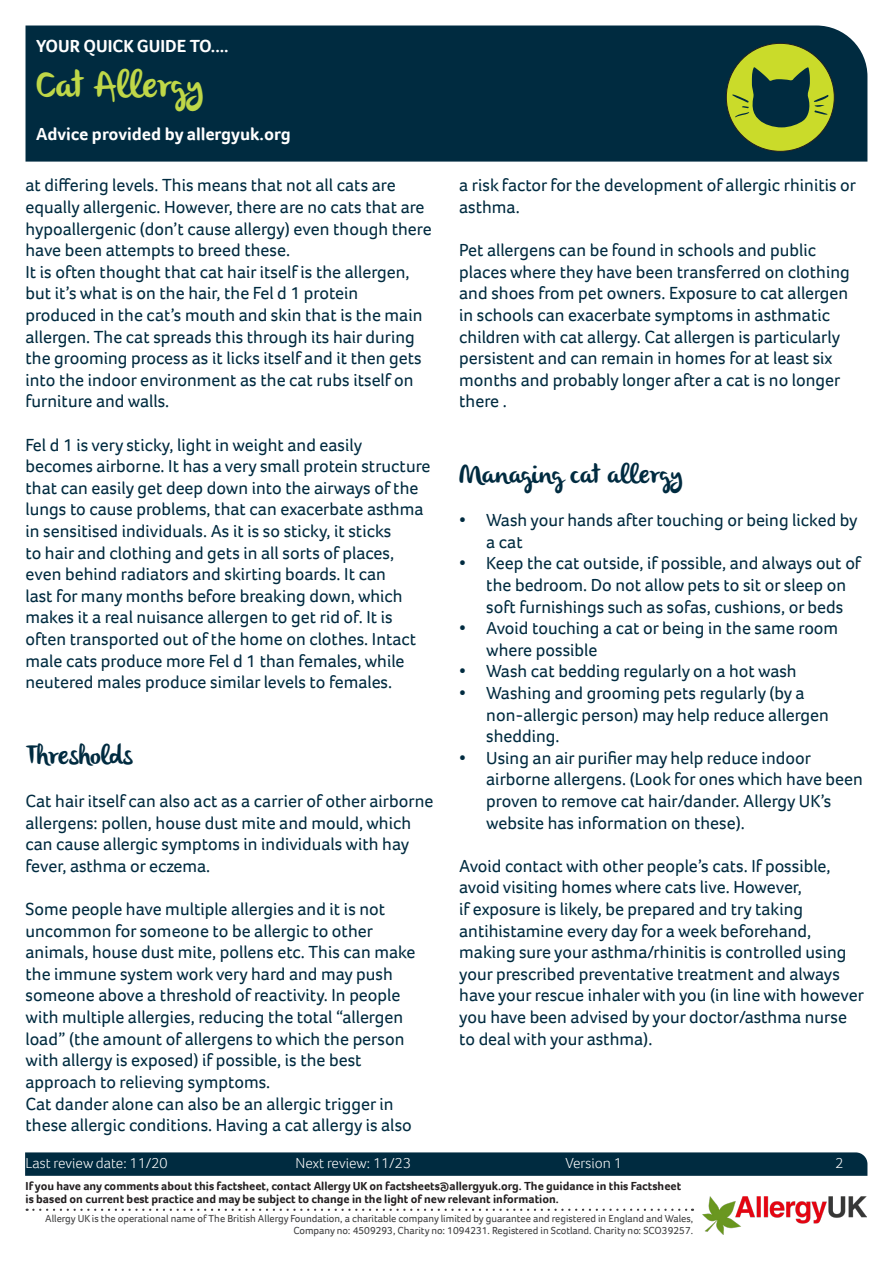
<style>
.page{position:relative;width:893px;height:1263px;background:#fff}
.page>*{position:absolute;margin:0;border:0;box-sizing:border-box;transform-origin:0 0}
.t1{font:37.5px "Olivier 2016";color:#bfd748}
.Paragraph_Style_1{font:27px "Olivier 2016";color:#002b40}
.Paragraph_Style_1-2{font:18px/21.6px "Foco";color:#002b40}
.t2{font:700 18px "Foco";color:#fff}
.t3{font:300 15px "Foco";color:#fff}
.t4{font:700 12px "Foco";color:#231f20}
.t5{font:10.5px "Foco";color:#3e3e3f}
</style>
<div class="page">
<div style="left:26px;top:26px;width:841px;height:136px;background:#002b40"></div>
<svg style="left:25px;top:1152px;width:842px;height:24px;background:#063045"></svg>
<svg style="left:27px;top:1208px;width:666px;height:3px"></svg>
<img style="left:702px;top:1196px;width:164px;height:39px">
<div style="left:726px;top:43px;width:108px;height:108px;background:#cadb2a;border-radius:50%"></div>
<svg style="left:732px;top:67px;width:97px;height:60px"></svg>
<p class="t2" style="left:36px;top:34px;width:194px">YOUR QUICK GUIDE TO....</p>
<p class="t1" style="left:36px;top:64px;width:169px">Cat Allergy</p>
<p class="t2" style="left:36px;top:122px;width:256px">Advice provided by allergyuk.org</p>
<p class="Paragraph_Style_1-2" style="left:26px;top:174px;width:408px">at differing levels. This means that not all cats are equally allergenic. However, there are no cats that are hypoallergenic (don’t cause allergy) even though there have been attempts to breed these.</p>
<p class="Paragraph_Style_1-2" style="left:26px;top:261px;width:398px">It is often thought that cat hair itself is the allergen, but it’s what is on the hair, the Fel d 1 protein produced in the cat’s mouth and skin that is the main allergen. The cat spreads this through its hair during the grooming process as it licks itself and it then gets into the indoor environment as the cat rubs itself on furniture and walls.</p>
<p class="Paragraph_Style_1-2" style="left:26px;top:433px;width:406px">Fel d 1 is very sticky, light in weight and easily becomes airborne. It has a very small protein structure that can easily get deep down into the airways of the lungs to cause problems, that can exacerbate asthma in sensitised individuals. As it is so sticky, it sticks<br>to hair and clothing and gets in all sorts of places, even behind radiators and skirting boards. It can<br>last for many months before breaking down, which makes it a real nuisance allergen to get rid of. It is often transported out of the home on clothes. Intact male cats produce more Fel d 1 than females, while neutered males produce similar levels to females.</p>
<p class="Paragraph_Style_1" style="left:26px;top:740px;width:109px">Thresholds</p>
<p class="Paragraph_Style_1-2" style="left:26px;top:790px;width:409px">Cat hair itself can also act as a carrier of other airborne allergens: pollen, house dust mite and mould, which can cause allergic symptoms in individuals with hay fever, asthma or eczema.</p>
<p class="Paragraph_Style_1-2" style="left:26px;top:898px;width:391px">Some people have multiple allergies and it is not uncommon for someone to be allergic to other animals, house dust mite, pollens etc. This can make the immune system work very hard and may push someone above a threshold of reactivity. In people with multiple allergies, reducing the total “allergen load” (the amount of allergens to which the person with allergy is exposed) if possible, is the best approach to relieving symptoms.</p>
<p class="Paragraph_Style_1-2" style="left:26px;top:1092px;width:388px">Cat dander alone can also be an allergic trigger in these allergic conditions. Having a cat allergy is also</p>
<p class="Paragraph_Style_1-2" style="left:459px;top:174px;width:398px">a risk factor for the development of allergic rhinitis or asthma.</p>
<p class="Paragraph_Style_1-2" style="left:459px;top:239px;width:392px">Pet allergens can be found in schools and public places where they have been transferred on clothing and shoes from pet owners. Exposure to cat allergen in schools can exacerbate symptoms in asthmatic children with cat allergy. Cat allergen is particularly persistent and can remain in homes for at least six months and probably longer after a cat is no longer there .</p>
<p class="Paragraph_Style_1" style="left:459px;top:459px;width:225px">Managing cat allergy</p>
<p class="Paragraph_Style_1-2" style="left:486px;top:509px;width:373px;text-indent:-27px">• Wash your hands after touching or being licked by a cat</p>
<p class="Paragraph_Style_1-2" style="left:486px;top:552px;width:376px;text-indent:-27px">• Keep the cat outside, if possible, and always out of the bedroom. Do not allow pets to sit or sleep on soft furnishings such as sofas, cushions, or beds</p>
<p class="Paragraph_Style_1-2" style="left:486px;top:617px;width:354px;text-indent:-27px">• Avoid touching a cat or being in the same room where possible</p>
<p class="Paragraph_Style_1-2" style="left:459px;top:660px;width:339px">• Wash cat bedding regularly on a hot wash</p>
<p class="Paragraph_Style_1-2" style="left:486px;top:682px;width:344px;text-indent:-27px">• Washing and grooming pets regularly (by a non-allergic person) may help reduce allergen shedding.</p>
<p class="Paragraph_Style_1-2" style="left:486px;top:747px;width:378px;text-indent:-27px">• Using an air purifier may help reduce indoor airborne allergens. (Look for ones which have been proven to remove cat hair/dander. Allergy UK’s website has information on these).</p>
<p class="Paragraph_Style_1-2" style="left:459px;top:855px;width:406px">Avoid contact with other people’s cats. If possible, avoid visiting homes where cats live. However,<br>if exposure is likely, be prepared and try taking antihistamine every day for a week beforehand, making sure your asthma/rhinitis is controlled using your prescribed preventative treatment and always have your rescue inhaler with you (in line with however you have been advised by your doctor/asthma nurse to deal with your asthma).</p>
<p class="t3" style="left:26px;top:1153px;width:144px">Last review date: 11/20</p>
<p class="t3" style="left:296px;top:1153px;width:117px">Next review: 11/23</p>
<p class="t3" style="left:566px;top:1153px;width:58px">Version 1</p>
<p class="t3" style="left:836px;top:1153px;width:10px">2</p>
<p class="t4" style="left:26px;top:1178px;width:657px">If you have any comments about this factsheet, contact Allergy UK on factsheets@allergyuk.org. The guidance in this Factsheet</p>
<p class="t4" style="left:26px;top:1191px;width:535px">is based on current best practice and may be subject to change in the light of new relevant information.</p>
<p class="t5" style="left:45px;top:1211px;width:649px">Allergy UK is the operational name of The British Allergy Foundation, a charitable company limited by guarantee and registered in England and Wales,</p>
<p class="t5" style="left:293px;top:1224px;width:401px">Company no: 4509293, Charity no: 1094231. Registered in Scotland. Charity no: SCO39257.</p>
</div>
